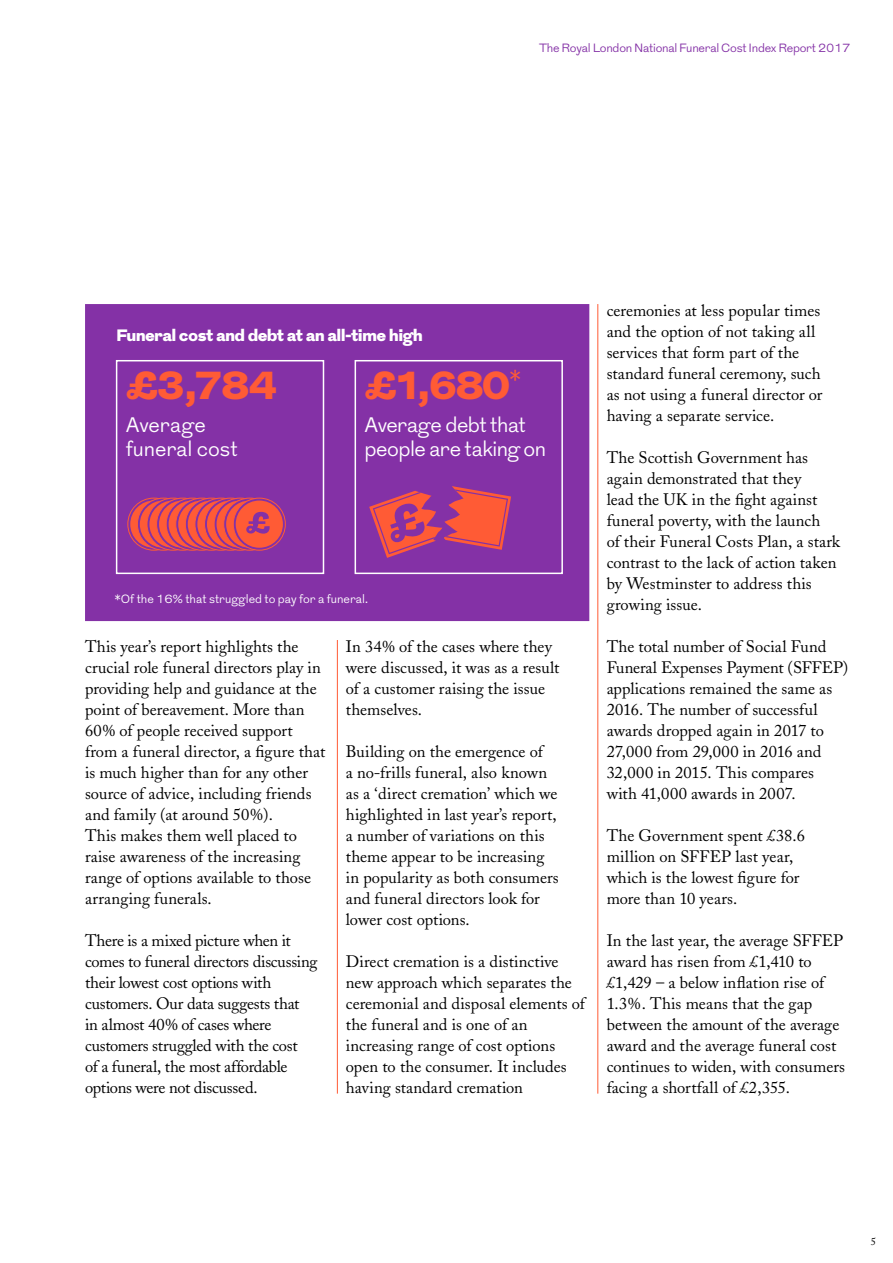
<style>
.page{position:relative;width:893px;height:1263px;background:#fff}
.page>*{position:absolute;margin:0;border:0;box-sizing:border-box;transform-origin:0 0}
.t1{font:900 39px "Grot";letter-spacing:-.01em;color:#ff5b35}
.t2{font:300 21px/24px "Grot";letter-spacing:-.02em;color:#fff}
.t3{font:16.5px/21px "Adobe Caslon";color:#000}
.t4{font:16.5px/21px "Adobe Caslon";letter-spacing:-.02em;color:#000}
.t5{font:900 16.5px "Grot";color:#fff}
.t6{font:300 12px "Grot";letter-spacing:-.02em;color:#8431a6}
.t7{font:300 12px "Grot";color:#fff}
.t8{font:10.5px "Adobe Caslon";color:#000}
</style>
<div class="page">
<hr style="left:337px;top:640px;width:1px;height:454px;background:#ff5b35">
<hr style="left:597px;top:304px;width:1px;height:790px;background:#ff5b35">
<div style="left:85px;top:304px;width:504px;height:317px;background:#8431a6"></div>
<div style="left:355px;top:360px;width:208px;height:214px;border:2px solid #fff"></div>
<svg style="left:369px;top:486px;width:142px;height:72px"></svg>
<div style="left:116px;top:360px;width:208px;height:214px;border:2px solid #fff"></div>
<svg style="left:128px;top:498px;width:52px;height:52px"></svg>
<div style="left:128px;top:498px;width:52px;height:52px;border:1px solid #ff5b35;border-radius:50%"></div>
<svg style="left:130px;top:500px;width:47px;height:48px"></svg>
<svg style="left:137px;top:498px;width:52px;height:52px"></svg>
<div style="left:137px;top:498px;width:53px;height:52px;border:1px solid #ff5b35;border-radius:50%"></div>
<svg style="left:140px;top:500px;width:47px;height:48px"></svg>
<svg style="left:147px;top:498px;width:52px;height:52px"></svg>
<svg style="left:149px;top:500px;width:48px;height:48px"></svg>
<svg style="left:157px;top:498px;width:52px;height:52px"></svg>
<svg style="left:159px;top:500px;width:47px;height:48px"></svg>
<svg style="left:166px;top:498px;width:52px;height:52px"></svg>
<div style="left:169px;top:500px;width:47px;height:48px;background:#ff5b35;border-radius:50%"></div>
<svg style="left:176px;top:498px;width:52px;height:52px"></svg>
<svg style="left:178px;top:500px;width:47px;height:48px"></svg>
<svg style="left:185px;top:498px;width:52px;height:52px"></svg>
<svg style="left:188px;top:500px;width:47px;height:48px"></svg>
<svg style="left:195px;top:498px;width:52px;height:52px"></svg>
<svg style="left:197px;top:500px;width:48px;height:48px"></svg>
<svg style="left:205px;top:498px;width:52px;height:52px"></svg>
<svg style="left:207px;top:500px;width:47px;height:48px"></svg>
<svg style="left:214px;top:498px;width:52px;height:52px"></svg>
<div style="left:217px;top:500px;width:47px;height:48px;background:#ff5b35;border-radius:50%"></div>
<svg style="left:224px;top:498px;width:52px;height:52px"></svg>
<svg style="left:226px;top:500px;width:47px;height:48px"></svg>
<svg style="left:233px;top:498px;width:52px;height:52px"></svg>
<div style="left:233px;top:498px;width:53px;height:52px;border:1px solid #ff5b35;border-radius:50%"></div>
<div style="left:236px;top:500px;width:47px;height:48px;background:#ff5b35;border-radius:50%"></div>
<svg style="left:141px;top:512px;width:129px;height:22px"></svg>
<p class="t6" style="left:539px;top:39px;width:313px">The Royal London National Funeral Cost Index Report 2017</p>
<p class="t5" style="left:117px;top:323px;width:307px">Funeral cost and debt at an all-time high</p>
<h1 class="t1" style="left:365px;top:358px;width:158px">£1,680<sup>*</sup></h1>
<p class="t2" style="left:365px;top:413px;width:183px">Average debt that people are taking on</p>
<h1 class="t1" style="left:126px;top:358px;width:152px">£3,784</h1>
<p class="t2" style="left:126px;top:413px;width:114px">Average funeral cost</p>
<p class="t7" style="left:114px;top:591px;width:255px">*Of the 16% that struggled to pay for a funeral.</p>
<p class="t3" style="left:85px;top:636px;width:242px">This year’s report highlights the crucial role funeral directors play in providing help and guidance at the point of bereavement. More than<br>60% of people received support from a funeral director, a figure that is much higher than for any other source of advice, including friends and family (at around 50%).<br>This makes them well placed to raise awareness of the increasing range of options available to those arranging funerals.</p>
<p class="t4" style="left:85px;top:930px;width:234px">There is a mixed picture when it comes to funeral directors discussing their lowest cost options with customers. Our data suggests that<br>in almost 40% of cases where customers struggled with the cost<br>of a funeral, the most affordable options were not discussed.</p>
<p class="t3" style="left:346px;top:636px;width:215px">In 34% of the cases where they were discussed, it was as a result of a customer raising the issue themselves.</p>
<p class="t3" style="left:346px;top:741px;width:214px">Building on the emergence of<br>a no-frills funeral, also known as a ‘direct cremation’ which we highlighted in last year’s report, a number of variations on this theme appear to be increasing in popularity as both consumers and funeral directors look for lower cost options.</p>
<p class="t3" style="left:346px;top:951px;width:241px">Direct cremation is a distinctive new approach which separates the ceremonial and disposal elements of the funeral and is one of an increasing range of cost options open to the consumer. It includes having standard cremation</p>
<p class="t3" style="left:607px;top:300px;width:217px">ceremonies at less popular times and the option of not taking all services that form part of the standard funeral ceremony, such as not using a funeral director or having a separate service.</p>
<p class="t3" style="left:607px;top:447px;width:235px">The Scottish Government has again demonstrated that they<br>lead the UK in the fight against funeral poverty, with the launch<br>of their Funeral Costs Plan, a stark contrast to the lack of action taken by Westminster to address this growing issue.</p>
<p class="t3" style="left:607px;top:636px;width:243px">The total number of Social Fund<br>Funeral Expenses Payment (SFFEP) applications remained the same as<br>2016. The number of successful awards dropped again in 2017 to<br>27,000 from 29,000 in 2016 and<br>32,000 in 2015. This compares with 41,000 awards in 2007.</p>
<p class="t3" style="left:607px;top:825px;width:200px">The Government spent £38.6 million on SFFEP last year, which is the lowest figure for more than 10 years.</p>
<p class="t3" style="left:607px;top:930px;width:240px">In the last year, the average SFFEP award has risen from £1,410 to £1,429 – a below inflation rise of<br>1.3%. This means that the gap between the amount of the average award and the average funeral cost continues to widen, with consumers facing a shortfall of £2,355.</p>
<p class="t8" style="left:871px;top:1235px;width:7px">5</p>
</div>
